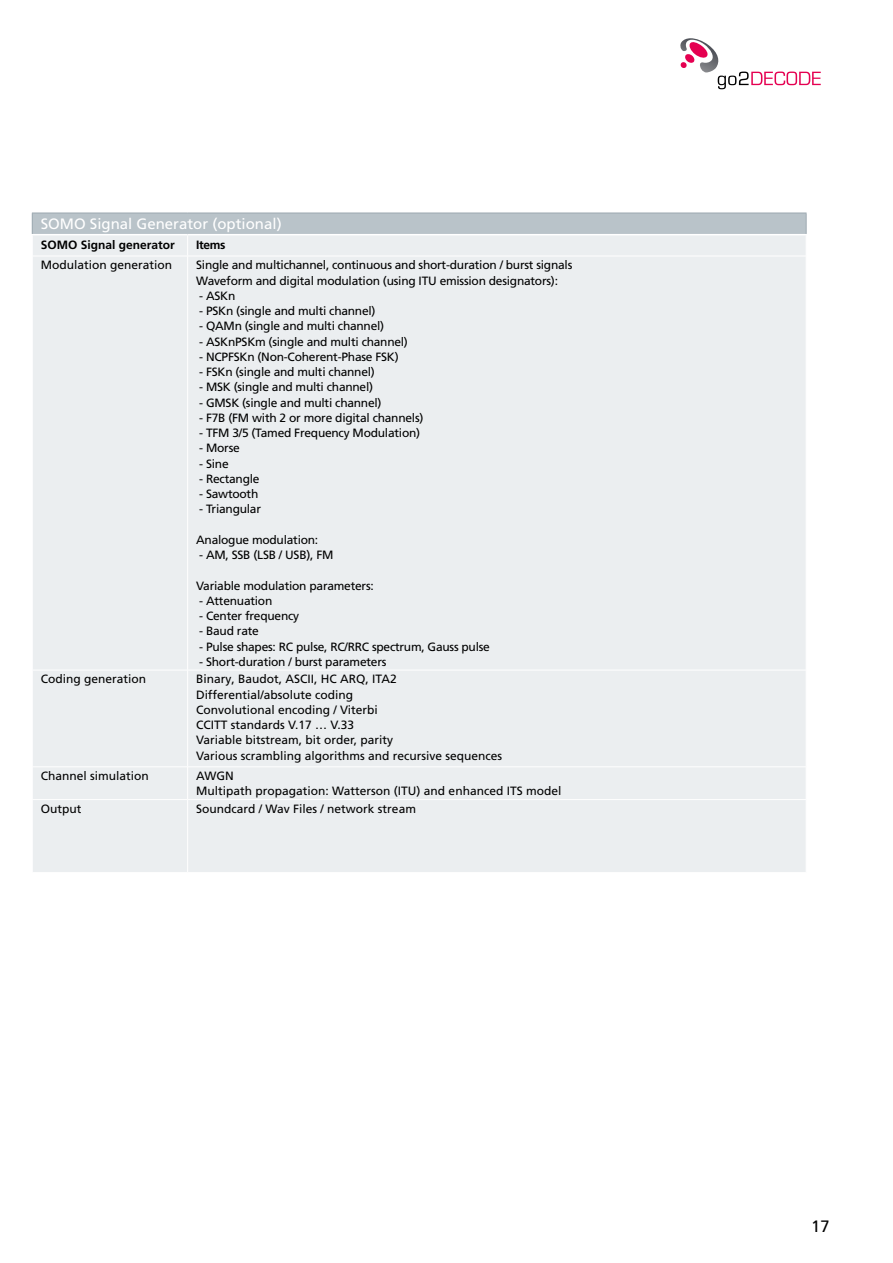
<style>
.page{position:relative;width:893px;height:1263px;background:#fff}
.page>*{position:absolute;margin:0;border:0;box-sizing:border-box;transform-origin:0 0}
.t1{font:16.5px "Frutiger LT Pro";color:#000}
.t2{font:15px "Frutiger LT Pro";color:#fff}
.t3{font:12px/15.3px "Frutiger LT Pro";letter-spacing:-.02em;color:#000}
.t4{font:12px/15.3px "Frutiger LT Pro";color:#000}
.t5{font:700 12px "Frutiger LT Pro";color:#000}
</style>
<div class="page">
<div style="left:32px;top:213px;width:774px;height:22px;background:#b9c3c9"></div>
<div style="left:33px;top:235px;width:773px;height:637px;background:#ebeef0"></div>
<svg style="left:187px;top:235px;width:1px;height:21px"></svg>
<hr style="left:32px;top:256px;width:156px;height:1px;background:#fff">
<hr style="left:188px;top:256px;width:618px;height:1px;background:#fff">
<hr style="left:187px;top:256px;width:1px;height:414px;background:#fff">
<hr style="left:32px;top:670px;width:156px;height:1px;background:#fff">
<hr style="left:188px;top:670px;width:618px;height:1px;background:#fff">
<hr style="left:187px;top:670px;width:1px;height:97px;background:#fff">
<hr style="left:32px;top:766px;width:156px;height:1px;background:#fff">
<hr style="left:188px;top:766px;width:618px;height:1px;background:#fff">
<hr style="left:187px;top:767px;width:1px;height:32px;background:#fff">
<hr style="left:32px;top:799px;width:156px;height:1px;background:#fff">
<hr style="left:188px;top:799px;width:618px;height:1px;background:#fff">
<hr style="left:187px;top:800px;width:1px;height:72px;background:#fff">
<hr style="left:32px;top:234px;width:156px;height:1px;background:#fff">
<hr style="left:188px;top:234px;width:618px;height:1px;background:#fff">
<svg style="left:32px;top:214px;width:1px;height:20px"></svg>
<hr style="left:32px;top:213px;width:156px;height:1px;background:#9da9b1">
<hr style="left:188px;top:213px;width:618px;height:1px;background:#9da9b1">
<svg style="left:806px;top:213px;width:1px;height:21px"></svg>
<img style="left:682px;top:38px;width:37px;height:34px">
<svg style="left:680px;top:41px;width:29px;height:27px"></svg>
<svg style="left:718px;top:72px;width:103px;height:17px"></svg>
<p class="t2" style="left:41px;top:215px;width:242px">SOMO Signal Generator (optional)</p>
<p class="t5" style="left:41px;top:237px;width:136px">SOMO Signal generator</p>
<p class="t5" style="left:196px;top:237px;width:31px">Items</p>
<p class="t4" style="left:41px;top:257px;width:133px">Modulation generation</p>
<p class="t3" style="left:196px;top:257px;width:378px">Single and multichannel, continuous and short-duration / burst signals<br>Waveform and digital modulation (using ITU emission designators):</p>
<p class="t3" style="left:199px;top:288px;width:38px">- ASKn</p>
<p class="t3" style="left:199px;top:303px;width:178px">- PSKn (single and multi channel)</p>
<p class="t3" style="left:199px;top:318px;width:187px">- QAMn (single and multi channel)</p>
<p class="t3" style="left:199px;top:334px;width:210px">- ASKnPSKm (single and multi channel)</p>
<p class="t3" style="left:199px;top:349px;width:201px">- NCPFSKn (Non-Coherent-Phase FSK)</p>
<p class="t3" style="left:199px;top:364px;width:177px">- FSKn (single and multi channel)</p>
<p class="t3" style="left:199px;top:379px;width:175px">- MSK (single and multi channel)</p>
<p class="t3" style="left:199px;top:395px;width:184px">- GMSK (single and multi channel)</p>
<p class="t3" style="left:199px;top:410px;width:226px">- F7B (FM with 2 or more digital channels)</p>
<p class="t3" style="left:199px;top:425px;width:222px">- TFM 3/5 (Tamed Frequency Modulation)</p>
<p class="t3" style="left:199px;top:440px;width:42px">- Morse</p>
<p class="t3" style="left:199px;top:456px;width:31px">- Sine</p>
<p class="t3" style="left:199px;top:471px;width:62px">- Rectangle</p>
<p class="t3" style="left:199px;top:486px;width:61px">- Sawtooth</p>
<p class="t3" style="left:199px;top:501px;width:63px">- Triangular</p>
<p class="t3" style="left:196px;top:532px;width:124px">Analogue modulation:</p>
<p class="t3" style="left:199px;top:547px;width:136px">- AM, SSB (LSB / USB), FM</p>
<p class="t3" style="left:196px;top:578px;width:179px">Variable modulation parameters:</p>
<p class="t3" style="left:199px;top:593px;width:75px">- Attenuation</p>
<p class="t3" style="left:199px;top:608px;width:101px">- Center frequency</p>
<p class="t3" style="left:199px;top:624px;width:61px">- Baud rate</p>
<p class="t3" style="left:199px;top:639px;width:292px">- Pulse shapes: RC pulse, RC/RRC spectrum, Gauss pulse</p>
<p class="t3" style="left:199px;top:654px;width:189px">- Short-duration / burst parameters</p>
<p class="t4" style="left:41px;top:672px;width:107px">Coding generation</p>
<p class="t4" style="left:196px;top:672px;width:308px">Binary, Baudot, ASCII, HC ARQ, ITA2<br>Differential/absolute coding<br>Convolutional encoding / Viterbi<br>CCITT standards V.17 … V.33<br>Variable bitstream, bit order, parity<br>Various scrambling algorithms and recursive sequences</p>
<p class="t4" style="left:41px;top:768px;width:110px">Channel simulation</p>
<p class="t4" style="left:196px;top:768px;width:367px">AWGN<br>Multipath propagation: Watterson (ITU) and enhanced ITS model</p>
<p class="t3" style="left:41px;top:801px;width:42px">Output</p>
<p class="t4" style="left:196px;top:801px;width:221px">Soundcard / Wav Files / network stream</p>
<h1 class="t1" style="left:811px;top:1216px;width:20px">17</h1>
</div>
